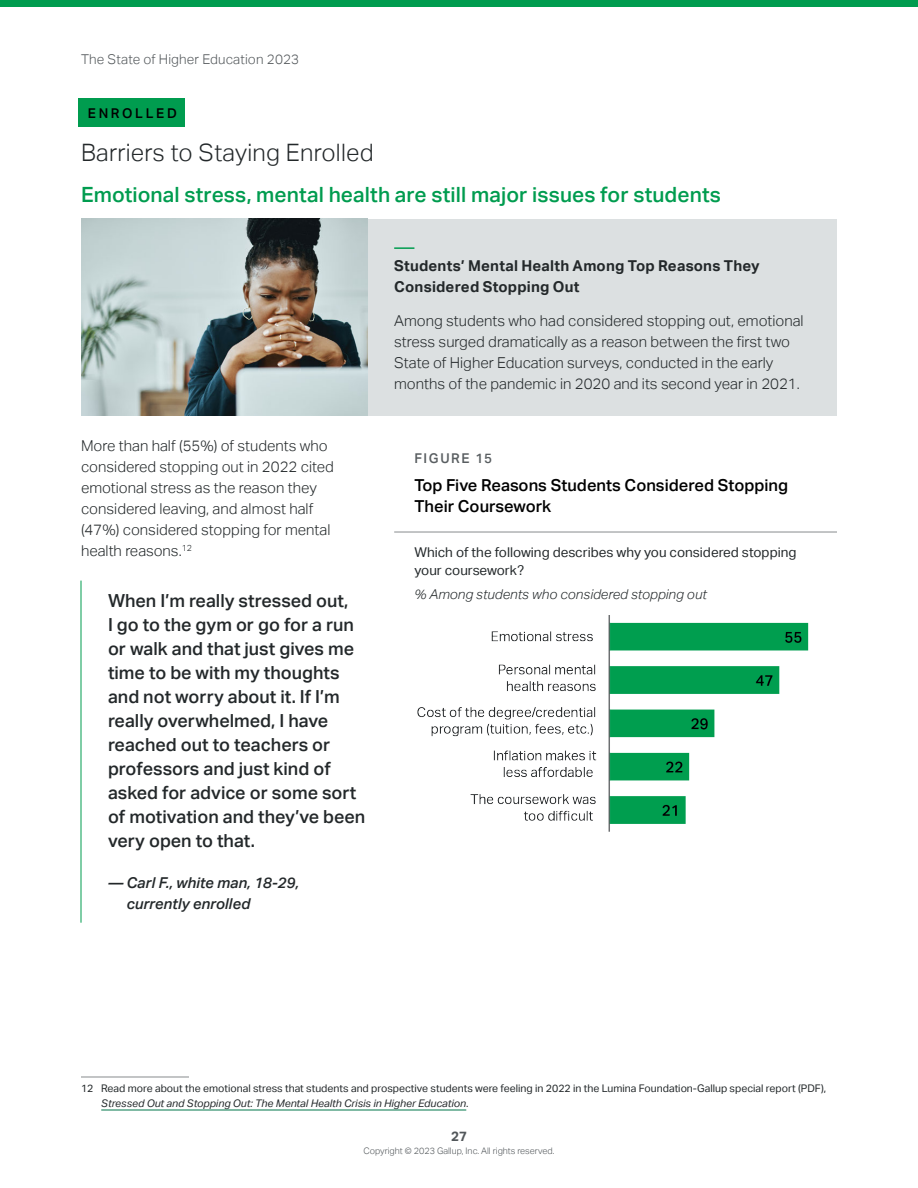
<style>
.page{position:relative;width:918px;height:1188px;background:#fff}
.page>*{position:absolute;margin:0;border:0;box-sizing:border-box;transform-origin:0 0}
.Headers_page_header{font:300 24px "Aktiv Grotesk";letter-spacing:.01em;color:#23282a}
.Labels_subhead_1{font:500 21px "Aktiv Grotesk";letter-spacing:.005em;color:#009c4f}
.Body_body_line_emphasis{font:500 18px/24px "Aktiv Grotesk";color:#23282a}
.Charts_Tables_element_title{font:500 16.5px/21px "Aktiv Grotesk";color:#000}
.Body_body_shaded{font:300 15px/21px "Aktiv Grotesk";color:#23282a}
.Body_body{font:300 15px/21px "Aktiv Grotesk";color:#23282a}
.Labels_subhead_2_hat_shade{font:700 15px/21px "Aktiv Grotesk";letter-spacing:.015em;color:#23282a}
.Body_body_line_emphasis_author{font:italic 500 15px/21px "Aktiv Grotesk";color:#23282a}
.Charts_Tables_body{font:13.5px/18px "Aktiv Grotesk";color:#23282a}
.Charts_Tables_body_italic{font:italic 300 13.5px "Aktiv Grotesk";color:#23282a}
.t1{font:300 13.5px "Aktiv Grotesk";letter-spacing:.01em;color:#52575a}
.Labels_tag_shaded{font:500 13.5px "Aktiv Grotesk";letter-spacing:.2em;color:#000}
.Charts_Tables_element_label{font:500 13.5px "Aktiv Grotesk";letter-spacing:.12em;color:#595e61}
.t2{font:700 13.5px "Aktiv Grotesk";color:#52575a}
.Callouts_footnote_hanging_indent{font:10.5px/15px "Aktiv Grotesk";color:#23282a}
.t3{font:300 9px "Aktiv Grotesk";color:#52575a}
.s1{font-style:italic}
</style>
<div class="page">
<div style="left:0;top:0;width:918px;height:6px;background:#009c4f"></div>
<div style="left:78px;top:99px;width:107px;height:28px;background:#009c4f"></div>
<hr style="left:81px;top:1077px;width:108px;height:1px;background:#878b8d">
<hr style="left:101px;top:1110px;width:365px;height:1px;background:#00754a">
<div style="left:367px;top:219px;width:470px;height:90px;background:#dce0e1"></div>
<svg style="left:394px;top:247px;width:21px;height:2px"></svg>
<div style="left:367px;top:288px;width:470px;height:128px;background:#dce0e1"></div>
<hr style="left:81px;top:581px;width:1px;height:342px;background:#009c4f">
<hr style="left:394px;top:532px;width:443px;height:1px;background:#878b8d">
<img style="left:417px;top:616px;width:392px;height:216px">
<img style="left:81px;top:219px;width:286px;height:196px">
<p class="t1" style="left:81px;top:51px;width:220px">The State of Higher Education 2023</p>
<p class="Labels_tag_shaded" style="left:88px;top:105px;width:91px">ENROLLED</p>
<h3 class="Headers_page_header" style="left:81px;top:139px;width:294px">Barriers to Staying Enrolled</h3>
<p class="Labels_subhead_1" style="left:81px;top:182px;width:642px">Emotional stress, mental health are still major issues for students</p>
<p class="Body_body" style="left:81px;top:435px;width:254px">More than half (55%) of students who considered stopping out in 2022 cited emotional stress as the reason they considered leaving, and almost half (47%) considered stopping for mental health reasons.<sup>12</sup></p>
<p class="Body_body_line_emphasis" style="left:108px;top:589px;width:259px">When I’m really stressed out,<br>I go to the gym or go for a run or walk and that just gives me time to be with my thoughts and not worry about it. If I’m really overwhelmed, I have reached out to teachers or professors and just kind of asked for advice or some sort of motivation and they’ve been very open to that.</p>
<p class="Body_body_line_emphasis_author" style="left:126px;top:873px;width:174px;text-indent:-18px">— Carl F., white man, 18-29, currently enrolled</p>
<p class="Labels_subhead_2_hat_shade" style="left:394px;top:255px;width:367px">Students’ Mental Health Among Top Reasons They<br>Considered Stopping Out</p>
<p class="Body_body_shaded" style="left:394px;top:310px;width:411px">Among students who had considered stopping out, emotional stress surged dramatically as a reason between the first two State of Higher Education surveys, conducted in the early months of the pandemic in 2020 and its second year in 2021.</p>
<p class="Charts_Tables_element_label" style="left:414px;top:450px;width:79px">FIGURE 15</p>
<p class="Charts_Tables_element_title" style="left:414px;top:474px;width:375px">Top Five Reasons Students Considered Stopping<br>Their Coursework</p>
<p class="Charts_Tables_body" style="left:414px;top:543px;width:384px">Which of the following describes why you considered stopping your coursework?</p>
<p class="Charts_Tables_body_italic" style="left:414px;top:587px;width:294px">% Among students who considered stopping out</p>
<p class="Callouts_footnote_hanging_indent" style="left:101px;top:1081px;width:726px;text-indent:-20px">12 Read more about the emotional stress that students and prospective students were feeling in 2022 in the Lumina Foundation-Gallup special report (PDF),<br><span class="s1">Stressed Out and Stopping Out: The Mental Health Crisis in Higher Education</span>.</p>
<p class="t2" style="left:451px;top:1128px;width:17px">27</p>
<p class="t3" style="left:363px;top:1146px;width:193px">Copyright © 2023 Gallup, Inc. All rights reserved.</p>
</div>
